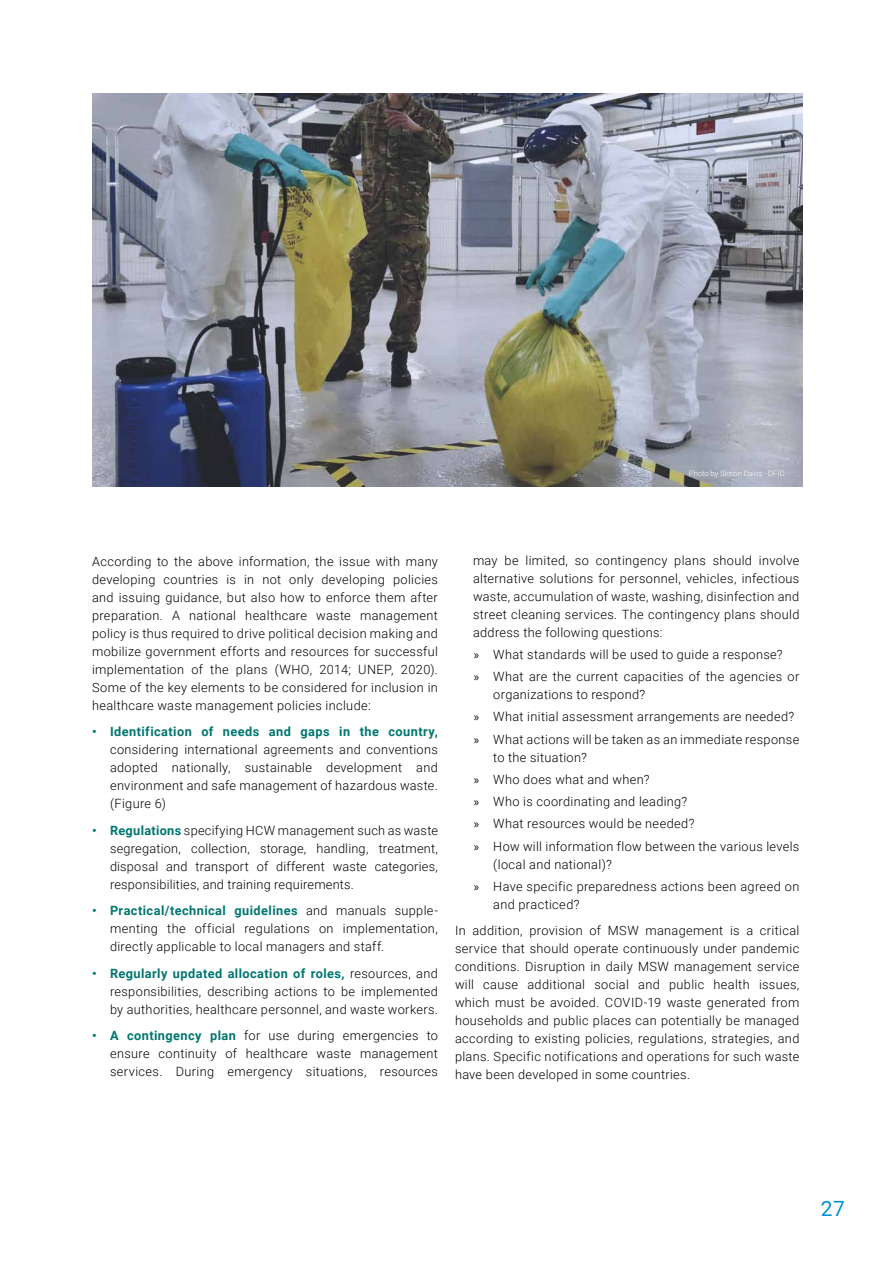
<style>
.page{position:relative;width:893px;height:1263px;background:#fff}
.page>*{position:absolute;margin:0;border:0;box-sizing:border-box;transform-origin:0 0}
.t1{font:21px "Roboto";color:#0091d1}
.t2{font:300 12.75px/18px "Roboto";letter-spacing:.025em;color:#000;text-align:justify}
.t3{font:700 12.75px "Roboto";letter-spacing:.035em;color:#007670}
.t4{font:300 7.5px "Roboto";letter-spacing:.02em;color:#fff}
.s1{font-weight:700;color:#007670}
.s2{font-family:"Myriad Pro";font-weight:400}
</style>
<div class="page">
<img style="left:92px;top:94px;width:711px;height:393px">
<p class="t4" style="left:689px;top:468px;width:97px">Photo by Simon Davis - DFID</p>
<p class="t2" style="left:92px;top:552px;width:347px">According to the above information, the issue with many developing countries is in not only developing policies and issuing guidance, but also how to enforce them after preparation. A national healthcare waste management policy is thus required to drive political decision making and mobilize government efforts and resources for successful implementation of the plans (WHO, 2014; UNEP, 2020).<br>Some of the key elements to be considered for inclusion in healthcare waste management policies include:</p>
<p class="t3" style="left:92px;top:723px;width:347px">• Identification of needs and gaps in the country,</p>
<p class="t2" style="left:110px;top:740px;width:329px">considering international agreements and conventions adopted nationally, sustainable development and environment and safe management of hazardous waste. (Figure 6)</p>
<p class="t2" style="left:110px;top:821px;width:329px;text-indent:-18px"><span class="s1">• Regulations</span> specifying HCW management such as waste segregation, collection, storage, handling, treatment, disposal and transport of different waste categories, responsibilities, and training requirements.</p>
<p class="t2" style="left:110px;top:901px;width:329px;text-indent:-18px"><span class="s1">• Practical/technical guidelines</span> and manuals supple&shy;menting the official regulations on implementation, directly applicable to local managers and staff.</p>
<p class="t2" style="left:110px;top:964px;width:329px;text-indent:-18px"><span class="s1">• Regularly updated allocation of roles,</span> resources, and responsibilities, describing actions to be implemented by authorities, healthcare personnel, and waste workers.</p>
<p class="t2" style="left:110px;top:1026px;width:329px;text-indent:-18px"><span class="s1">• A contingency plan</span> for use during emergencies to ensure continuity of healthcare waste management services. During emergency situations, resources</p>
<p class="t2" style="left:473px;top:551px;width:328px">may be limited, so contingency plans should involve alternative solutions for personnel, vehicles, infectious waste, accumulation of waste, washing, disinfection and street cleaning services. The contingency plans should address the following questions:</p>
<p class="t2" style="left:474px;top:643px;width:327px;line-height:22.2px"><span class="s2">»</span> What standards will be used to guide a response?<br><span class="s2">»</span> What are the current capacities of the agencies or</p>
<p class="t2" style="left:474px;top:683px;width:327px;line-height:22.2px;text-align:left;text-indent:19px">organizations to respond?<br><span class="s2">»</span> What initial assessment arrangements are needed? <span class="s2">»</span> What actions will be taken as an immediate response</p>
<p class="t2" style="left:474px;top:745px;width:327px;line-height:22.2px;text-align:left;text-indent:19px">to the situation?<br><span class="s2">»</span> Who does what and when?<br><span class="s2">»</span> Who is coordinating and leading?<br><span class="s2">»</span> What resources would be needed?<br><span class="s2">»</span> How will information flow between the various levels</p>
<p class="t2" style="left:474px;top:852px;width:327px;line-height:22.2px;text-indent:19px">(local and national)?<br><span class="s2">»</span> Have specific preparedness actions been agreed on</p>
<p class="t2" style="left:455px;top:891px;width:346px;line-height:26.5px;text-indent:38px">and practiced?<br>In addition, provision of MSW management is a critical</p>
<p class="t2" style="left:455px;top:939px;width:346px">service that should operate continuously under pandemic conditions. Disruption in daily MSW management service will cause additional social and public health issues, which must be avoided. COVID-19 waste generated from households and public places can potentially be managed according to existing policies, regulations, strategies, and plans. Specific notifications and operations for such waste have been developed in some countries.</p>
<h1 class="t1" style="left:821px;top:1194px;width:25px">27</h1>
</div>
